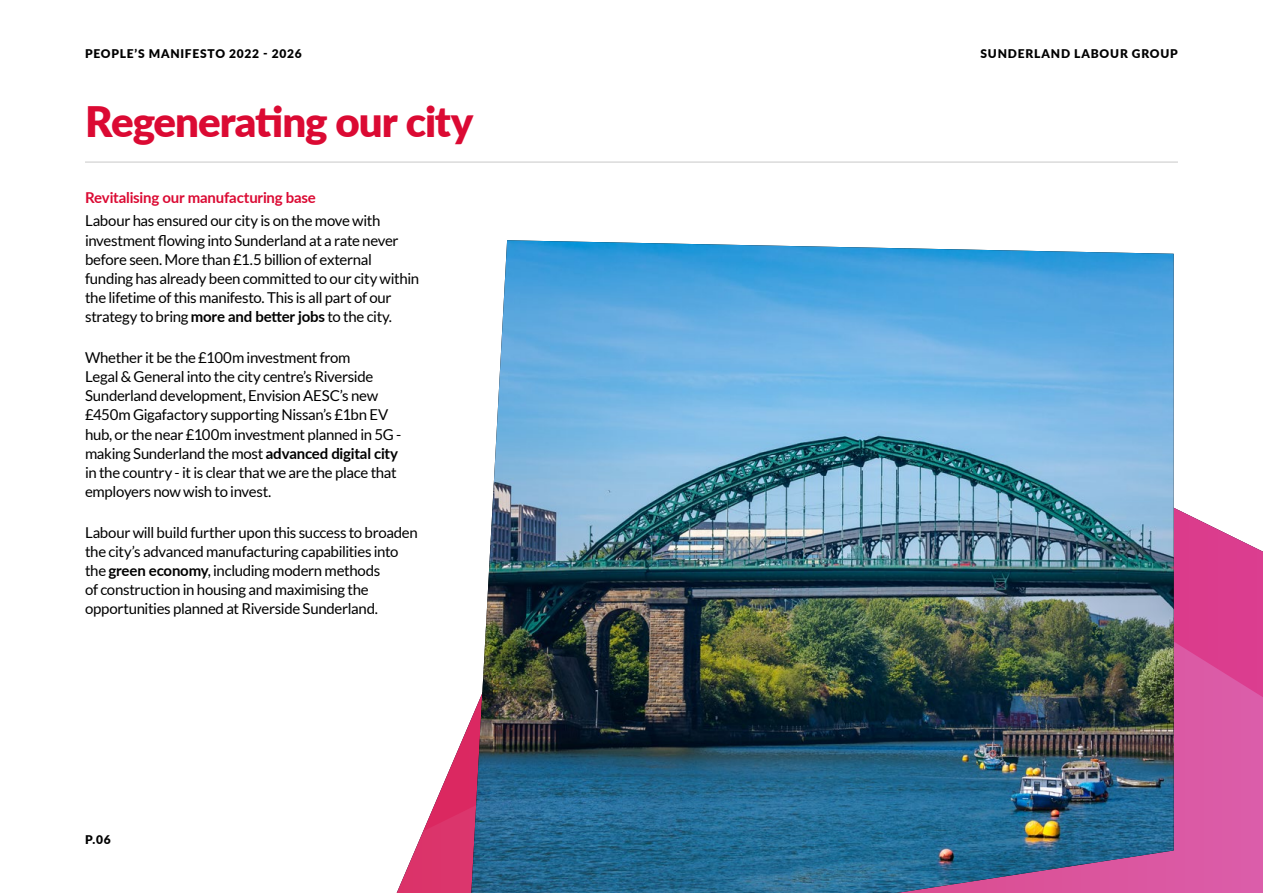
<style>
.page{position:relative;width:1263px;height:893px;background:#fff}
.page>*{position:absolute;margin:0;border:0;box-sizing:border-box;transform-origin:0 0}
.t1{font:900 42px "Lato";letter-spacing:-.025em;color:#db0a33}
.t2{font:15px/19.2px "Lato";letter-spacing:-.025em;color:#000}
.t3{font:700 15px "Lato";letter-spacing:-.015em;color:#db0a33}
.t4{font:900 12px "Lato";letter-spacing:.065em;color:#000}
.s1{font-weight:700}
</style>
<div class="page">
<svg style="left:397px;top:541px;width:866px;height:352px"></svg>
<hr style="left:85px;top:161px;width:1093px;height:2px;background:#dadada">
<img style="left:471px;top:240px;width:703px;height:653px">
<p class="t4" style="left:85px;top:44px;width:218px">PEOPLE’S MANIFESTO 2022 - 2026</p>
<p class="t4" style="left:980px;top:44px;width:199px">SUNDERLAND LABOUR GROUP</p>
<h1 class="t1" style="left:85px;top:90px;width:390px">Regenerating our city</h1>
<p class="t3" style="left:85px;top:186px;width:232px">Revitalising our manufacturing base</p>
<p class="t2" style="left:85px;top:211px;width:336px">Labour has ensured our city is on the move with investment flowing into Sunderland at a rate never before seen. More than £1.5 billion of external funding has already been committed to our city within the lifetime of this manifesto. This is all part of our strategy to bring <span class="s1">more and better jobs</span> to the city.</p>
<p class="t2" style="left:85px;top:348px;width:318px">Whether it be the £100m investment from<br>Legal &amp; General into the city centre’s Riverside Sunderland development, Envision AESC’s new £450m Gigafactory supporting Nissan’s £1bn EV hub, or the near £100m investment planned in 5G - making Sunderland the most <span class="s1">advanced digital city </span>in the country - it is clear that we are the place that employers now wish to invest.</p>
<p class="t2" style="left:85px;top:522px;width:334px">Labour will build further upon this success to broaden the city’s advanced manufacturing capabilities into the <span class="s1">green economy</span>, including modern methods<br>of construction in housing and maximising the opportunities planned at Riverside Sunderland.</p>
<p class="t4" style="left:85px;top:831px;width:27px">P.06</p>
</div>
